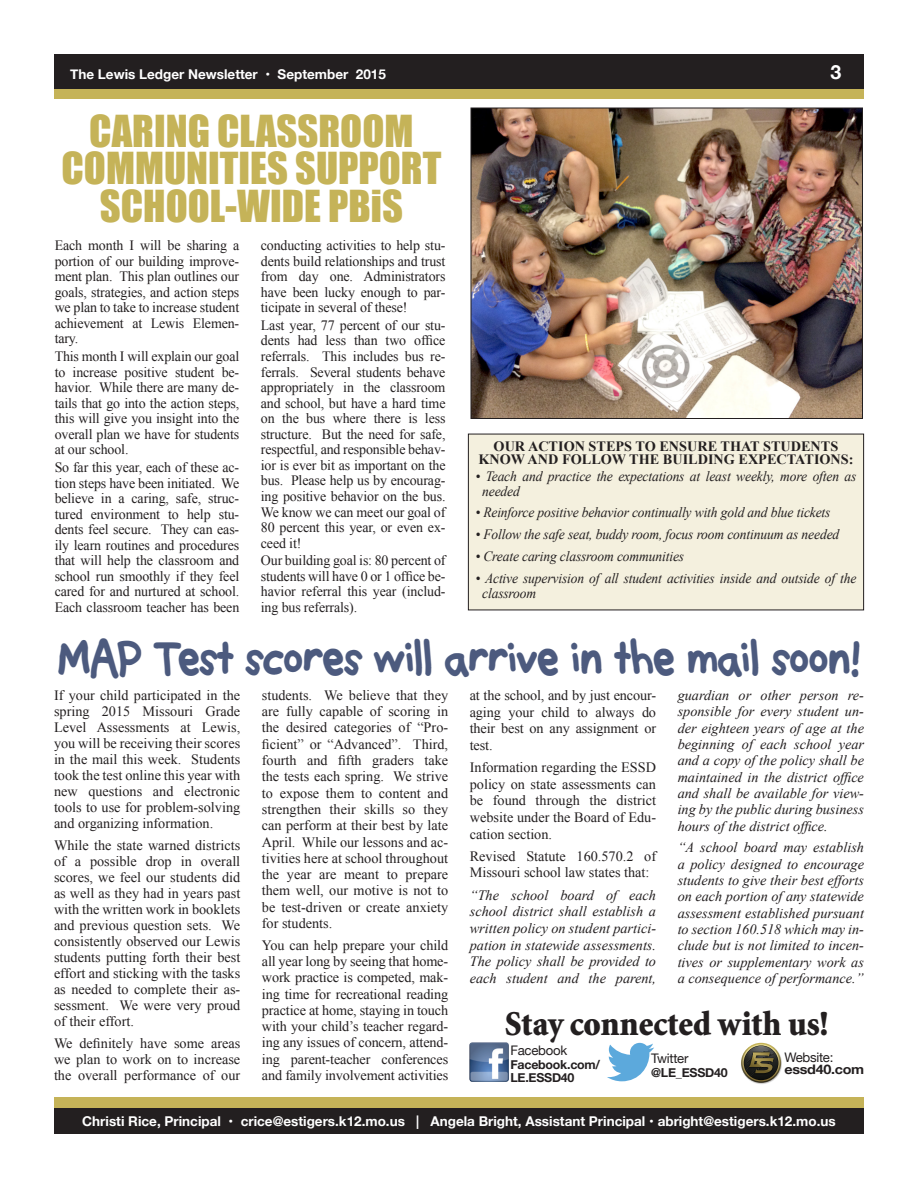
<style>
.page{position:relative;width:918px;height:1188px;background:#fff}
.page>*{position:absolute;margin:0;border:0;box-sizing:border-box;transform-origin:0 0}
.t1{font:40.5px/37.5px "Impact";color:#c5b358;text-align:center}
.t2{font:900 34.95px "Minion Std";color:#231f20;scale:.94 1}
.t3{font:22.5px "Think Thick";letter-spacing:-.02em;color:#4c5a7e;scale:.9 1}
.t4{font:700 19.5px "Helvetica Neue";color:#fff}
.t5{font:14.25px/15.6px "Times New Roman";letter-spacing:-.01em;color:#231f20;text-align:justify}
.t6{font:italic 14.25px/16.4px "Times New Roman";letter-spacing:-.01em;color:#231f20;text-align:justify}
.t7{font:italic 14.25px/15px "Times New Roman";letter-spacing:-.01em;color:#231f20;scale:.95 1}
.t8{font:700 14.25px/12.8px "Times New Roman";color:#231f20;text-align:center}
.t9{font:700 13.5px "Helvetica Neue";color:#fff}
.t10{font:13.2px "Helvetica Neue";letter-spacing:-.02em;color:#231f20}
.t11{font:700 13.2px "Helvetica Neue";letter-spacing:-.02em;color:#231f20;scale:1.09 1}
.t12{font:700 12.45px/13.8px "Helvetica Neue";letter-spacing:-.02em;color:#231f20}
</style>
<div class="page">
<div style="left:54px;top:73px;width:810px;height:26px;background:#c5b358"></div>
<div style="left:54px;top:1097px;width:810px;height:26px;background:#c5b358"></div>
<div style="left:54px;top:1108px;width:810px;height:26px;background:#231f20"></div>
<div style="left:54px;top:54px;width:810px;height:35px;background:#231f20"></div>
<div style="left:468px;top:434px;width:396px;height:176px;background:#f4f0de"></div>
<div style="left:468px;top:434px;width:396px;height:176px;border:1px solid #231f20"></div>
<img style="left:473px;top:110px;width:388px;height:307px">
<div style="left:471px;top:108px;width:392px;height:311px;border:1px solid #231f20"></div>
<img style="left:469px;top:1042px;width:40px;height:40px">
<svg style="left:607px;top:1043px;width:47px;height:38px"></svg>
<img style="left:741px;top:1042px;width:41px;height:42px">
<svg style="left:741px;top:1043px;width:40px;height:40px"></svg>
<svg style="left:742px;top:1044px;width:38px;height:37px"></svg>
<svg style="left:744px;top:1046px;width:34px;height:34px"></svg>
<img style="left:742px;top:1047px;width:37px;height:32px">
<img style="left:745px;top:1048px;width:33px;height:29px">
<svg style="left:746px;top:1051px;width:29px;height:24px"></svg>
<p class="t9" style="left:70px;top:63px;width:317px">The Lewis Ledger Newsletter • September 2015</p>
<p class="t4" style="left:830px;top:56px;width:12px">3</p>
<p class="t1" style="left:61px;top:111px;width:382px">CARING CLASSROOM<br>COMMUNITIES SUPPORT<br>SCHOOL-WIDE PBiS</p>
<p class="t5" style="left:55px;top:237px;width:186px">Each month I will be sharing a portion of our building improve&shy;ment plan. This plan outlines our goals, strategies, and action steps we plan to take to increase student achievement at Lewis Elemen&shy;tary.</p>
<p class="t5" style="left:55px;top:348px;width:186px">This month I will explain our goal to increase positive student be&shy;havior. While there are many de&shy;tails that go into the action steps, this will give you insight into the overall plan we have for students at our school.</p>
<p class="t5" style="left:55px;top:459px;width:186px">So far this year, each of these ac&shy;tion steps have been initiated. We believe in a caring, safe, struc&shy;tured environment to help stu&shy;dents feel secure. They can eas&shy;ily learn routines and procedures that will help the classroom and school run smoothly if they feel cared for and nurtured at school.<br>Each classroom teacher has been</p>
<p class="t5" style="left:261px;top:237px;width:186px">conducting activities to help stu&shy;dents build relationships and trust from day one. Administrators have been lucky enough to par&shy;ticipate in several of these!</p>
<p class="t5" style="left:261px;top:317px;width:186px">Last year, 77 percent of our stu&shy;dents had less than two office referrals. This includes bus re&shy;ferrals. Several students behave appropriately in the classroom and school, but have a hard time on the bus where there is less structure. But the need for safe, respectful, and responsible behav&shy;ior is ever bit as important on the bus. Please help us by encourag&shy;ing positive behavior on the bus.<br>We know we can meet our goal of 80 percent this year, or even ex&shy;ceed it!</p>
<p class="t5" style="left:261px;top:553px;width:186px">Our building goal is: 80 percent of students will have 0 or 1 office be&shy;havior referral this year (includ&shy;ing bus referrals).</p>
<p class="t8" style="left:478px;top:439px;width:377px">OUR ACTION STEPS TO ENSURE THAT STUDENTS<br>KNOW AND FOLLOW THE BUILDING EXPECTATIONS:</p>
<p class="t7" style="left:482px;top:468px;width:395px;text-indent:-7px">• Teach and practice the expectations at least weekly, more often as needed</p>
<p class="t7" style="left:476px;top:505px;width:375px">• Reinforce positive behavior continually with gold and blue tickets</p>
<p class="t7" style="left:476px;top:527px;width:384px">• Follow the safe seat, buddy room, focus room continuum as needed</p>
<p class="t7" style="left:476px;top:548px;width:221px">• Create caring classroom communities</p>
<p class="t7" style="left:482px;top:570px;width:395px;text-indent:-7px">• Active supervision of all student activities inside and outside of the classroom</p>
<p class="t3" style="left:57px;top:648px;width:895px">MAP Test scores will arrive in the mail soon!</p>
<p class="t5" style="left:54px;top:687px;width:188px;line-height:16px">If your child participated in the spring 2015 Missouri Grade Level Assessments at Lewis, you will be receiving their scores in the mail this week. Students took the test online this year with new questions and electronic tools to use for problem-solving and organizing information.</p>
<p class="t5" style="left:54px;top:837px;width:188px;line-height:16px">While the state warned districts of a possible drop in overall scores, we feel our students did as well as they had in years past with the written work in booklets and previous question sets. We consistently observed our Lewis students putting forth their best effort and sticking with the tasks as needed to complete their as&shy;sessment. We were very proud of their effort.</p>
<p class="t5" style="left:54px;top:1035px;width:188px;line-height:16px">We definitely have some areas we plan to work on to increase the overall performance of our</p>
<p class="t5" style="left:262px;top:687px;width:188px;line-height:16.4px">students. We believe that they are fully capable of scoring in the desired categories of “Pro&shy;ficient” or “Advanced”. Third, fourth and fifth graders take the tests each spring. We strive to expose them to content and strengthen their skills so they can perform at their best by late April. While our lessons and ac&shy;tivities here at school throughout the year are meant to prepare them well, our motive is not to be test-driven or create anxiety for students.</p>
<p class="t5" style="left:262px;top:937px;width:188px;line-height:16.4px">You can help prepare your child all year long by seeing that home&shy;work practice is competed, mak&shy;ing time for recreational reading practice at home, staying in touch with your child’s teacher regard&shy;ing any issues of concern, attend&shy;ing parent-teacher conferences and family involvement activities</p>
<p class="t5" style="left:470px;top:687px;width:188px;line-height:16.6px">at the school, and by just encour&shy;aging your child to always do their best on any assignment or test.</p>
<p class="t5" style="left:470px;top:759px;width:188px;line-height:16.6px">Information regarding the ESSD policy on state assessments can be found through the district website under the Board of Edu&shy;cation section.</p>
<p class="t5" style="left:470px;top:847px;width:188px;line-height:16.6px">Revised Statute 160.570.2 of<br>Missouri school law states that:</p>
<p class="t6" style="left:470px;top:886px;width:188px">“The school board of each school district shall establish a written policy on student partici&shy;pation in statewide assessments.<br>The policy shall be provided to each student and the parent,</p>
<p class="t6" style="left:678px;top:687px;width:188px">guardian or other person re&shy;sponsible for every student un&shy;der eighteen years of age at the beginning of each school year and a copy of the policy shall be maintained in the district office and shall be available for view&shy;ing by the public during business hours of the district office.</p>
<p class="t6" style="left:678px;top:839px;width:188px">“A school board may establish a policy designed to encourage students to give their best efforts on each portion of any statewide assessment established pursuant to section 160.518 which may in&shy;clude but is not limited to incen&shy;tives or supplementary work as a consequence of performance.”</p>
<p class="t2" style="left:505px;top:1006px;width:346px">Stay connected with us!</p>
<p class="t10" style="left:651px;top:1049px;width:39px">Twitter</p>
<p class="t12" style="left:651px;top:1066px;width:78px">@LE_ESSD40</p>
<p class="t10" style="left:510px;top:1041px;width:58px">Facebook</p>
<p class="t12" style="left:510px;top:1058px;width:91px">Facebook.com/<br>LE.ESSD40</p>
<p class="t10" style="left:784px;top:1048px;width:50px">Website:</p>
<p class="t11" style="left:784px;top:1059px;width:75px">essd40.com</p>
<p class="t9" style="left:82px;top:1111px;width:755px">Christi Rice, Principal • crice@estigers.k12.mo.us | Angela Bright, Assistant Principal • abright@estigers.k12.mo.us</p>
</div>
